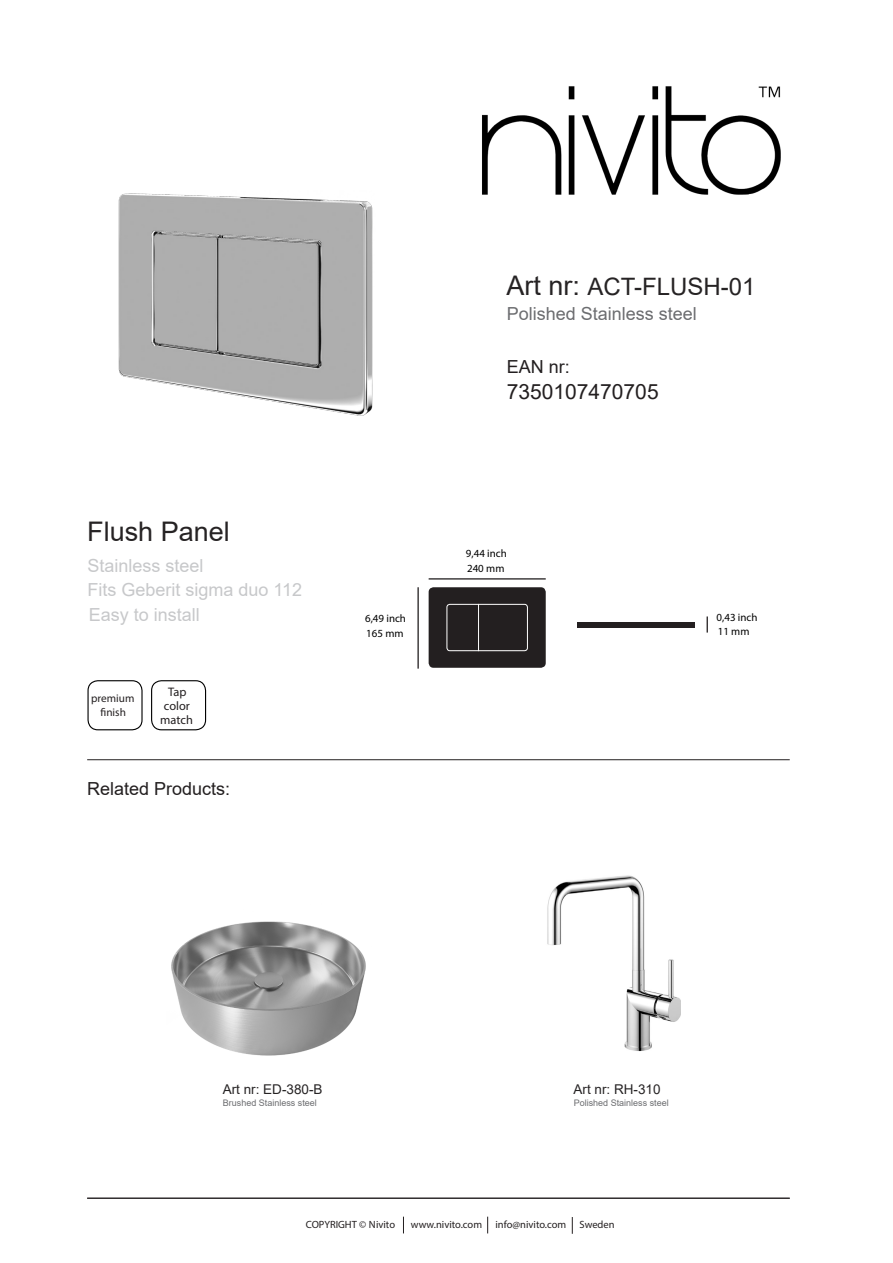
<style>
.page{position:relative;width:893px;height:1263px;background:#fff}
.page>*{position:absolute;margin:0;border:0;box-sizing:border-box;transform-origin:0 0}
.t1{font:27px "Arial";color:#262324}
.t2{font:24px "Arial";color:#262324}
.t3{font:21px "Arial";color:#231f20}
.t4{font:18px "Arial";color:#c7c8ca}
.t5{font:18px "Arial";color:#6c6d70}
.t6{font:18px "Arial";color:#231f20}
.t7{font:13.5px "Arial";color:#262324}
.t8{font:12.3px "Myriad Pro";color:#231f20}
.t9{font:11.25px "Myriad Pro";color:#231f20}
.t10{font:10.95px "Myriad Pro";color:#000}
.t11{font:10.5px "Myriad Pro";color:#231f20}
.t12{font:9px "Arial";color:#6c6d70}
.s1{font-size:27px}
</style>
<div class="page">
<img style="left:118px;top:193px;width:255px;height:223px">
<hr style="left:87px;top:759px;width:703px;height:1px;background:#231f20">
<hr style="left:87px;top:1198px;width:703px;height:1px;background:#231f20">
<svg style="left:403px;top:1217px;width:1px;height:16px"></svg>
<svg style="left:487px;top:1217px;width:1px;height:16px"></svg>
<svg style="left:572px;top:1217px;width:1px;height:17px"></svg>
<img style="left:482px;top:86px;width:299px;height:109px">
<div style="left:87px;top:680px;width:56px;height:50px;border:1px solid #000;border-radius:10px"></div>
<div style="left:151px;top:680px;width:55px;height:50px;border:1px solid #000;border-radius:10px"></div>
<div style="left:429px;top:587px;width:117px;height:81px;background:#231f20;border-radius:5px"></div>
<svg style="left:577px;top:622px;width:118px;height:6px"></svg>
<div style="left:446px;top:604px;width:82px;height:47px;border:1px solid #fff;border-radius:3px"></div>
<hr style="left:478px;top:604px;width:1px;height:47px;background:#fff">
<hr style="left:429px;top:578px;width:117px;height:1px;background:#231f20">
<hr style="left:417px;top:587px;width:2px;height:82px;background:#231f20">
<svg style="left:707px;top:616px;width:1px;height:17px"></svg>
<img style="left:171px;top:921px;width:195px;height:135px">
<img style="left:547px;top:875px;width:134px;height:176px">
<p class="t2" style="left:507px;top:270px;width:251px"><span class="s1">Art nr:</span> ACT-FLUSH-01</p>
<p class="t5" style="left:507px;top:301px;width:192px">Polished Stainless steel</p>
<p class="t1" style="left:87px;top:512px;width:144px">Flush Panel</p>
<p class="t4" style="left:87px;top:554px;width:118px">Stainless steel</p>
<p class="t4" style="left:87px;top:577px;width:216px">Fits Geberit sigma duo 112</p>
<p class="t4" style="left:89px;top:602px;width:113px">Easy to install</p>
<p class="t9" style="left:91px;top:691px;width:45px">premium</p>
<p class="t9" style="left:100px;top:705px;width:27px">finish</p>
<p class="t8" style="left:168px;top:684px;width:20px">Tap</p>
<p class="t8" style="left:160px;top:712px;width:34px">match</p>
<p class="t8" style="left:164px;top:698px;width:28px">color</p>
<p class="t6" style="left:87px;top:776px;width:145px">Related Products:</p>
<p class="t10" style="left:365px;top:611px;width:42px">6,49 inch</p>
<p class="t10" style="left:366px;top:626px;width:39px">165 mm</p>
<p class="t6" style="left:507px;top:354px;width:65px">EAN nr:</p>
<p class="t3" style="left:507px;top:377px;width:153px">7350107470705</p>
<p class="t10" style="left:466px;top:546px;width:42px">9,44 inch</p>
<p class="t10" style="left:467px;top:561px;width:39px">240 mm</p>
<p class="t10" style="left:716px;top:610px;width:42px">0,43 inch</p>
<p class="t10" style="left:718px;top:625px;width:33px">11 mm</p>
<p class="t7" style="left:223px;top:1080px;width:101px">Art nr: ED-380-B</p>
<p class="t7" style="left:574px;top:1080px;width:89px">Art nr: RH-310</p>
<p class="t12" style="left:223px;top:1097px;width:96px">Brushed Stainless steel</p>
<p class="t12" style="left:574px;top:1097px;width:97px">Polished Stainless steel</p>
<p class="t11" style="left:306px;top:1217px;width:91px">COPYRIGHT © Nivito</p>
<p class="t11" style="left:411px;top:1217px;width:73px">www.nivito.com</p>
<p class="t11" style="left:495px;top:1217px;width:72px">info@nivito.com</p>
<p class="t11" style="left:580px;top:1217px;width:36px">Sweden</p>
</div>
